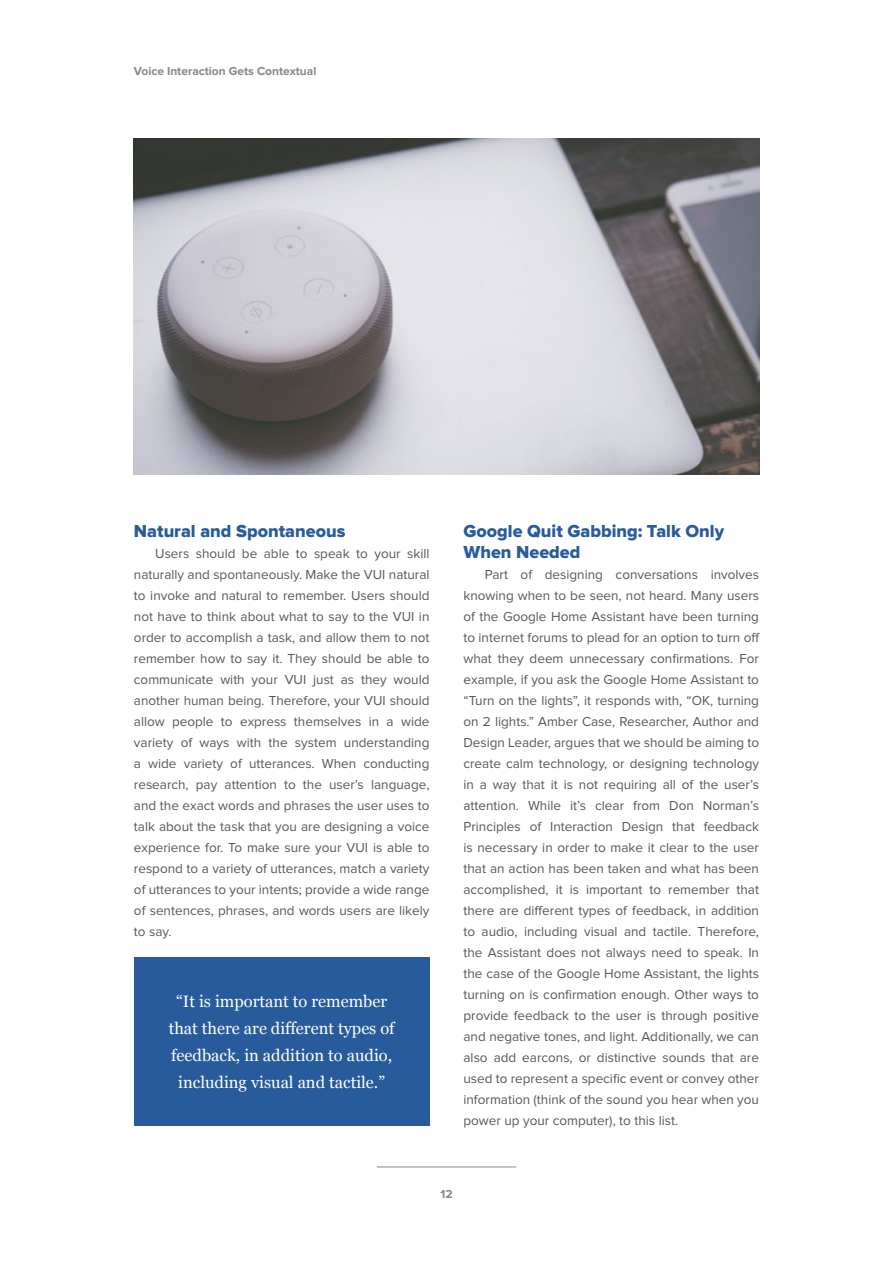
<style>
.page{position:relative;width:893px;height:1263px;background:#fff}
.page>*{position:absolute;margin:0;border:0;box-sizing:border-box;transform-origin:0 0}
.t1{font:18px/21px "Proxima Nova Extrabld";color:#275b9b}
.t2{font:16.5px/27px "Georgia";color:#fff;text-align:center}
.t3{font:13.5px/21px "Proxima Nova";color:#575756;text-align:justify}
.t4{font:700 12px "Proxima Nova";color:#878787}
</style>
<div class="page">
<hr style="left:377px;top:1167px;width:139px;height:1px;background:#878787">
<div style="left:134px;top:957px;width:295px;height:168px;background:#275b9b"></div>
<img style="left:134px;top:138px;width:625px;height:336px">
<p class="t4" style="left:134px;top:66px;width:184px">Voice Interaction Gets Contextual</p>
<h1 class="t1" style="left:134px;top:521px;width:213px">Natural and Spontaneous</h1>
<p class="t3" style="left:134px;top:544px;width:297px;text-indent:21px">Users should be able to speak to your skill naturally and spontaneously. Make the VUI natural to invoke and natural to remember. Users should not have to think about what to say to the VUI in order to accomplish a task, and allow them to not remember how to say it. They should be able to communicate with your VUI just as they would another human being. Therefore, your VUI should allow people to express themselves in a wide variety of ways with the system understanding a wide variety of utterances. When conducting research, pay attention to the user’s language, and the exact words and phrases the user uses to talk about the task that you are designing a voice experience for. To make sure your VUI is able to respond to a variety of utterances, match a variety of utterances to your intents; provide a wide range of sentences, phrases, and words users are likely to say.</p>
<p class="t2" style="left:169px;top:987px;width:228px">“It is important to remember that there are different types of feedback, in addition to audio, including visual and tactile.”</p>
<h1 class="t1" style="left:463px;top:521px;width:262px">Google Quit Gabbing: Talk Only<br>When Needed</h1>
<p class="t3" style="left:463px;top:565px;width:298px;text-indent:21px">Part of designing conversations involves knowing when to be seen, not heard. Many users of the Google Home Assistant have been turning to internet forums to plead for an option to turn off what they deem unnecessary confirmations. For example, if you ask the Google Home Assistant to “Turn on the lights”, it responds with, “OK, turning on 2 lights.” Amber Case, Researcher, Author and Design Leader, argues that we should be aiming to create calm technology, or designing technology in a way that it is not requiring all of the user’s attention. While it’s clear from Don Norman’s Principles of Interaction Design that feedback is necessary in order to make it clear to the user that an action has been taken and what has been accomplished, it is important to remember that there are different types of feedback, in addition to audio, including visual and tactile. Therefore, the Assistant does not always need to speak. In the case of the Google Home Assistant, the lights turning on is confirmation enough. Other ways to provide feedback to the user is through positive and negative tones, and light. Additionally, we can also add earcons, or distinctive sounds that are used to represent a specific event or convey other information (think of the sound you hear when you power up your computer), to this list.</p>
<p class="t4" style="left:440px;top:1188px;width:14px">12</p>
</div>
